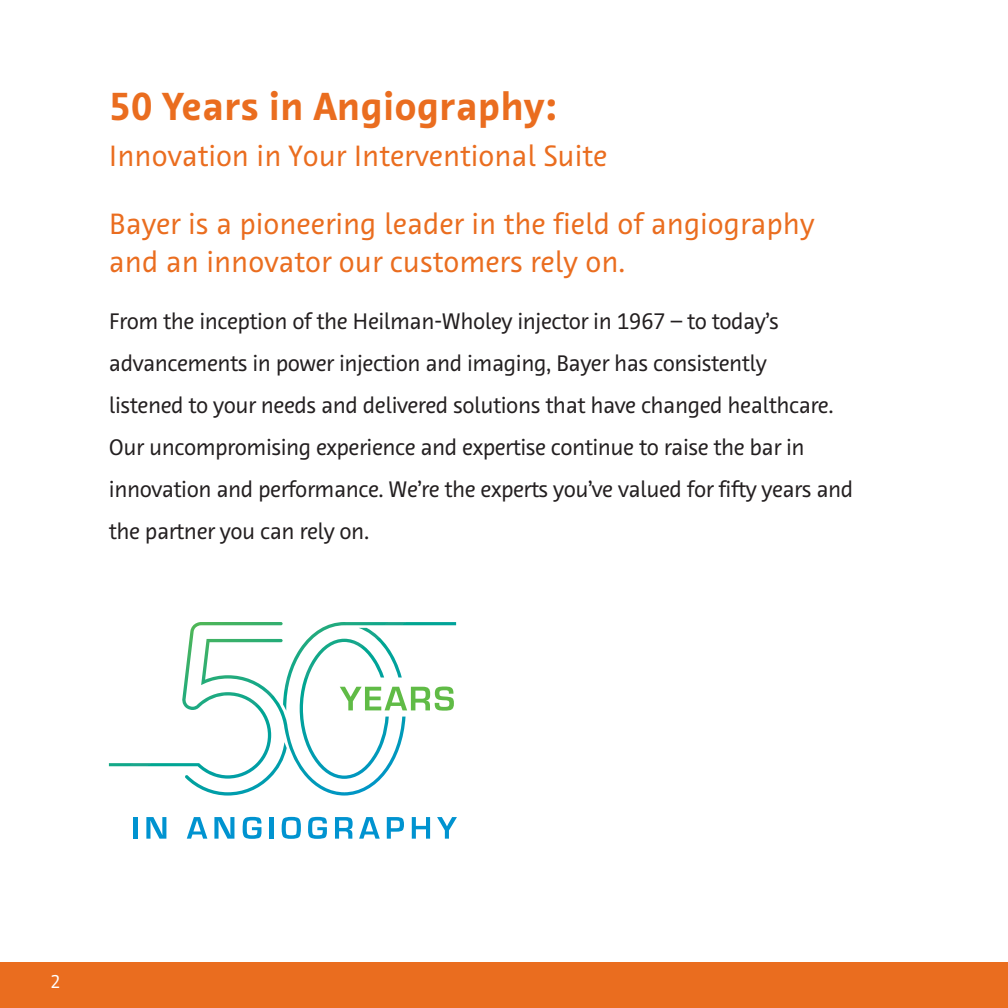
<style>
.page{position:relative;width:1008px;height:1008px;background:#fff}
.page>*{position:absolute;margin:0;border:0;box-sizing:border-box;transform-origin:0 0}
.t1{font:700 40px "Bayer Sans";color:#ea6d1f}
.t2{font:30px/38px "Bayer Sans";color:#ea6d1f}
.t3{font:23px/42px "Bayer Sans";letter-spacing:-.02em;color:#231f20}
.t4{font:19px "Bayer Sans";color:#fff}
</style>
<div class="page">
<div style="left:0;top:963px;width:1008px;height:45px;background:#ea6d1f"></div>
<hr style="left:133px;top:817px;width:4px;height:22px;background:#0093d0">
<svg style="left:146px;top:817px;width:20px;height:22px"></svg>
<svg style="left:187px;top:817px;width:20px;height:22px"></svg>
<svg style="left:214px;top:817px;width:20px;height:22px"></svg>
<svg style="left:243px;top:817px;width:19px;height:22px"></svg>
<hr style="left:270px;top:817px;width:4px;height:22px;background:#0093d0">
<svg style="left:282px;top:817px;width:19px;height:22px"></svg>
<svg style="left:308px;top:817px;width:19px;height:22px"></svg>
<svg style="left:335px;top:817px;width:18px;height:22px"></svg>
<svg style="left:359px;top:817px;width:21px;height:22px"></svg>
<svg style="left:387px;top:817px;width:17px;height:22px"></svg>
<svg style="left:412px;top:817px;width:18px;height:22px"></svg>
<svg style="left:437px;top:817px;width:20px;height:22px"></svg>
<svg style="left:109px;top:622px;width:347px;height:174px"></svg>
<svg style="left:340px;top:687px;width:114px;height:24px"></svg>
<p class="t1" style="left:109px;top:80px;width:448px">50 Years in Angiography:</p>
<p class="t2" style="left:109px;top:137px;width:500px">Innovation in Your Interventional Suite</p>
<p class="t2" style="left:109px;top:205px;width:707px">Bayer is a pioneering leader in the field of angiography and an innovator our customers rely on.</p>
<p class="t3" style="left:109px;top:300px;width:746px">From the inception of the Heilman-Wholey injector in 1967 – to today’s advancements in power injection and imaging, Bayer has consistently<br>listened to your needs and delivered solutions that have changed healthcare.<br>Our uncompromising experience and expertise continue to raise the bar in innovation and performance. We’re the experts you’ve valued for fifty years and the partner you can rely on.</p>
<p class="t4" style="left:50px;top:970px;width:12px">2</p>
</div>
